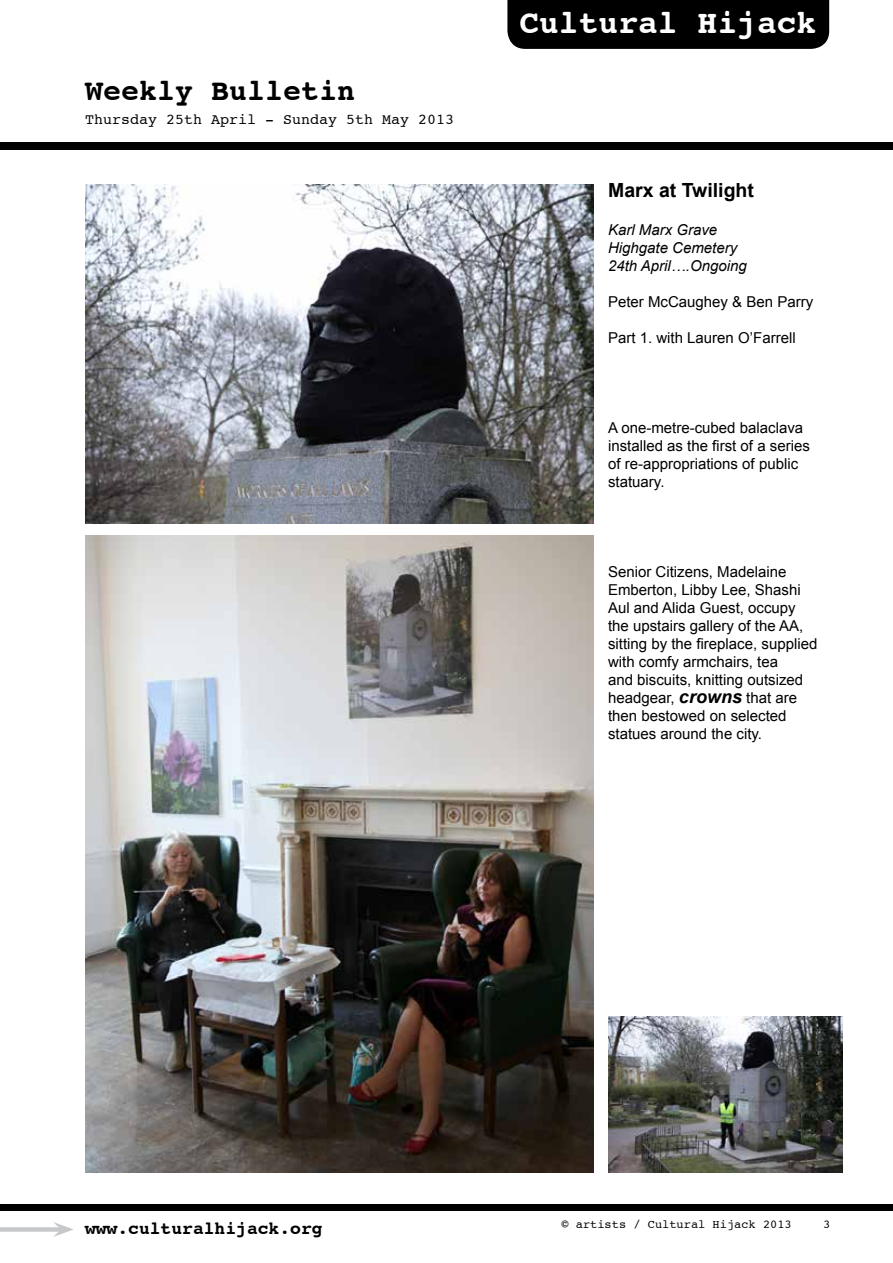
<style>
.page{position:relative;width:893px;height:1263px;background:#fff}
.page>*{position:absolute;margin:0;border:0;box-sizing:border-box;transform-origin:0 0}
.t1{font:700 33px "Courier";color:#fff}
.t2{font:700 30px "Courier";color:#000}
.t3{font:700 19.5px "Arial";color:#000}
.t4{font:700 18px "Courier";color:#000}
.t5{font:15px/18px "Arial";color:#000}
.t6{font:italic 15px/18px "Arial";color:#000}
.t7{font:15px "Courier";color:#000}
.t8{font:12px "Courier";color:#000}
.s1{font-weight:700;font-style:italic;font-size:18px}
</style>
<div class="page">
<div style="left:507px;top:0;width:322px;height:49px;background:#000"></div>
<div style="left:0;top:142px;width:893px;height:8px;background:#000"></div>
<div style="left:0;top:1204px;width:893px;height:6px;background:#000"></div>
<div style="left:0;top:1227px;width:61px;height:5px;background:#c7c8ca"></div>
<svg style="left:53px;top:1222px;width:21px;height:15px"></svg>
<img style="left:85px;top:184px;width:509px;height:340px">
<img style="left:85px;top:536px;width:509px;height:636px">
<img style="left:608px;top:1016px;width:234px;height:156px">
<h2 class="t2" style="left:85px;top:66px;width:271px">Weekly Bulletin</h2>
<p class="t7" style="left:85px;top:108px;width:371px">Thursday 25th April - Sunday 5th May 2013</p>
<h1 class="t1" style="left:519px;top:-4px;width:299px">Cultural Hijack</h1>
<h3 class="t3" style="left:608px;top:177px;width:147px">Marx at Twilight</h3>
<p class="t6" style="left:608px;top:221px;width:140px">Karl Marx Grave<br>Highgate Cemetery<br>24th April….Ongoing</p>
<p class="t5" style="left:608px;top:293px;width:207px">Peter McCaughey &amp; Ben Parry</p>
<p class="t5" style="left:608px;top:329px;width:189px">Part 1. with Lauren O’Farrell</p>
<p class="t5" style="left:608px;top:419px;width:203px">A one-metre-cubed balaclava installed as the first of a series of re-appropriations of public statuary.</p>
<p class="t5" style="left:608px;top:563px;width:211px">Senior Citizens, Madelaine<br>Emberton, Libby Lee, Shashi<br>Aul and Alida Guest, occupy the upstairs gallery of the AA, sitting by the fireplace, supplied with comfy armchairs, tea<br>and biscuits, knitting outsized headgear, <span class="s1">crowns</span> that are then bestowed on selected statues around the city.</p>
<p class="t4" style="left:85px;top:1213px;width:239px">www.culturalhijack.org</p>
<p class="t8" style="left:561px;top:1215px;width:232px">© artists / Cultural Hijack 2013</p>
<p class="t8" style="left:823px;top:1215px;width:9px">3</p>
</div>
